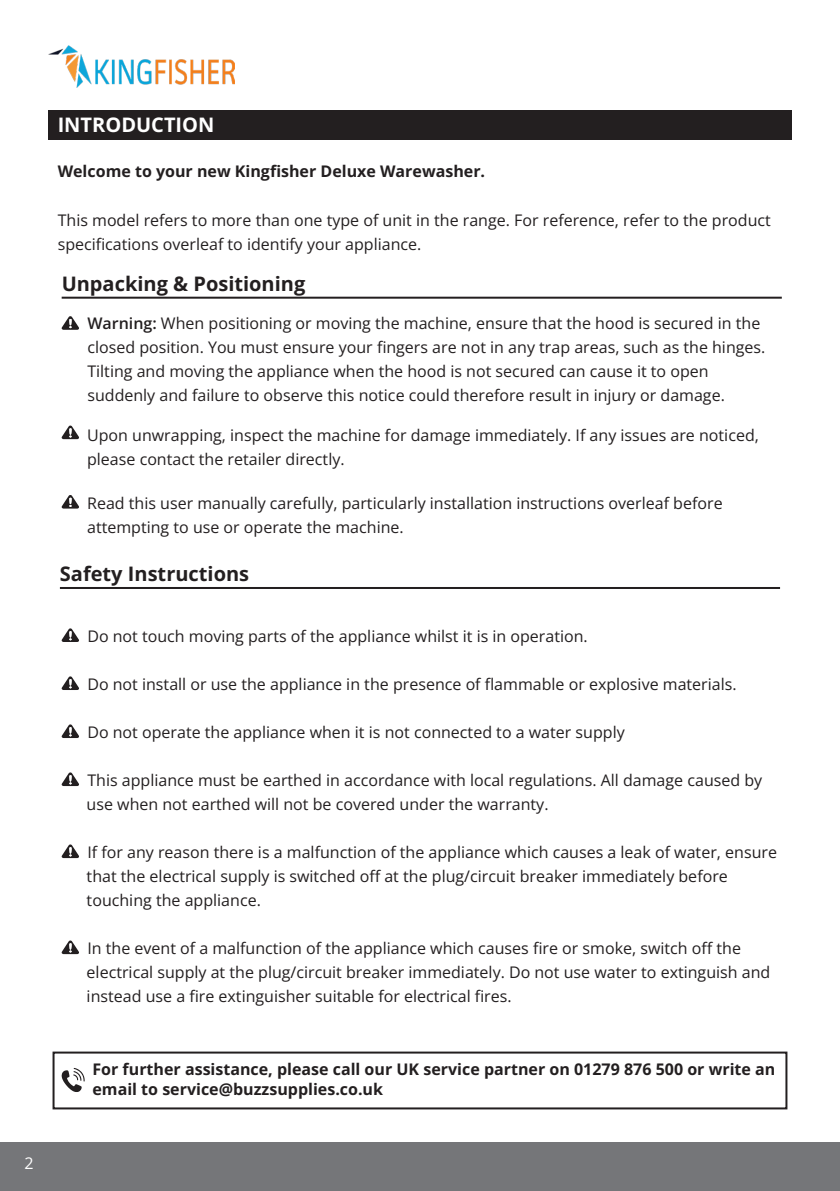
<style>
.page{position:relative;width:840px;height:1191px;background:#fff}
.page>*{position:absolute;margin:0;border:0;box-sizing:border-box;transform-origin:0 0}
.t1{font:700 20px "Open Sans";color:#231f20}
.t2{font:700 20px "Open Sans";color:#fff}
.t3{font:16px/24px "Open Sans";color:#231f20}
.t4{font:700 16px/20px "Open Sans";color:#231f20}
.t5{font:16px "Open Sans";color:#fff}
.s1{font-weight:600}
</style>
<div class="page">
<div style="left:0;top:1142px;width:839px;height:49px;background:#757679"></div>
<div style="left:48px;top:110px;width:742px;height:29px;background:#231f20"></div>
<hr style="left:62px;top:297px;width:719px;height:2px;background:#231f20">
<svg style="left:62px;top:316px;width:17px;height:14px"></svg>
<svg style="left:62px;top:425px;width:17px;height:14px"></svg>
<svg style="left:62px;top:495px;width:17px;height:13px"></svg>
<hr style="left:60px;top:587px;width:719px;height:2px;background:#231f20">
<svg style="left:62px;top:628px;width:17px;height:14px"></svg>
<svg style="left:62px;top:676px;width:17px;height:14px"></svg>
<svg style="left:62px;top:724px;width:17px;height:14px"></svg>
<svg style="left:62px;top:772px;width:17px;height:14px"></svg>
<svg style="left:62px;top:844px;width:17px;height:14px"></svg>
<svg style="left:62px;top:940px;width:17px;height:14px"></svg>
<div style="left:52px;top:1051px;width:735px;height:58px;border:2px solid #231f20"></div>
<svg style="left:61px;top:1068px;width:24px;height:24px"></svg>
<img style="left:49px;top:46px;width:185px;height:41px">
<p class="t5" style="left:25px;top:1152px;width:11px">2</p>
<p class="t2" style="left:58px;top:111px;width:158px">INTRODUCTION</p>
<p class="t4" style="left:58px;top:161px;width:429px">Welcome to your new Kingfisher Deluxe Warewasher.</p>
<p class="t3" style="left:58px;top:207px;width:714px">This model refers to more than one type of unit in the range. For reference, refer to the product specifications overleaf to identify your appliance.</p>
<p class="t1" style="left:62px;top:270px;width:245px">Unpacking &amp; Positioning</p>
<p class="t3" style="left:87px;top:311px;width:679px"><span class="s1">Warning:</span> When positioning or moving the machine, ensure that the hood is secured in the closed position. You must ensure your fingers are not in any trap areas, such as the hinges.<br>Tilting and moving the appliance when the hood is not secured can cause it to open suddenly and failure to observe this notice could therefore result in injury or damage.</p>
<p class="t3" style="left:87px;top:422px;width:673px">Upon unwrapping, inspect the machine for damage immediately. If any issues are noticed, please contact the retailer directly.</p>
<p class="t3" style="left:87px;top:491px;width:636px">Read this user manually carefully, particularly installation instructions overleaf before attempting to use or operate the machine.</p>
<p class="t1" style="left:60px;top:560px;width:191px">Safety Instructions</p>
<p class="t3" style="left:87px;top:624px;width:501px">Do not touch moving parts of the appliance whilst it is in operation.</p>
<p class="t3" style="left:87px;top:672px;width:650px">Do not install or use the appliance in the presence of flammable or explosive materials.</p>
<p class="t3" style="left:87px;top:720px;width:538px">Do not operate the appliance when it is not connected to a water supply</p>
<p class="t3" style="left:87px;top:768px;width:676px">This appliance must be earthed in accordance with local regulations. All damage caused by</p>
<p class="t3" style="left:87px;top:792px;width:463px">use when not earthed will not be covered under the warranty.</p>
<p class="t3" style="left:87px;top:840px;width:690px">If for any reason there is a malfunction of the appliance which causes a leak of water, ensure</p>
<p class="t3" style="left:87px;top:864px;width:642px">that the electrical supply is switched off at the plug/circuit breaker immediately before</p>
<p class="t3" style="left:87px;top:888px;width:176px">touching the appliance.</p>
<p class="t3" style="left:87px;top:936px;width:654px">In the event of a malfunction of the appliance which causes fire or smoke, switch off the</p>
<p class="t3" style="left:87px;top:960px;width:684px">electrical supply at the plug/circuit breaker immediately. Do not use water to extinguish and</p>
<p class="t3" style="left:87px;top:984px;width:426px">instead use a fire extinguisher suitable for electrical fires.</p>
<p class="t4" style="left:92px;top:1058px;width:684px">For further assistance, please call our UK service partner on 01279 876 500 or write an email to service@buzzsupplies.co.uk</p>
</div>
